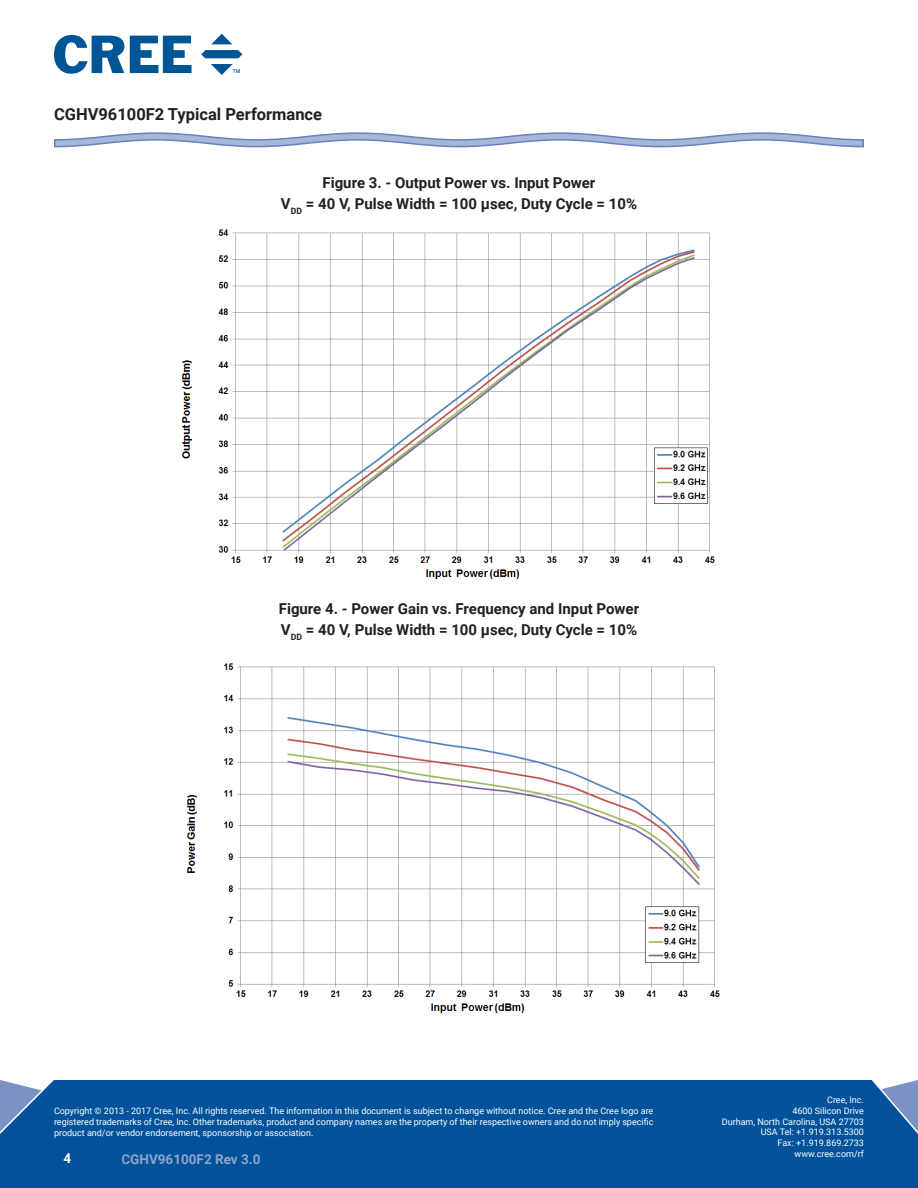
<style>
.page{position:relative;width:918px;height:1188px;background:#fff}
.page>*{position:absolute;margin:0;border:0;box-sizing:border-box;transform-origin:0 0}
.t1{font:700 16.5px "Roboto";color:#231f20}
.t2{font:700 15px/21px "Roboto";color:#231f20;text-align:center}
.t3{font:700 13.5px "Roboto";color:#90a3ce}
.t4{font:700 13.5px "Roboto";color:#fff}
.t5{font:9px/10.8px "Roboto";color:#fff;text-align:right}
</style>
<div class="page">
<div style="left:0;top:1080px;width:918px;height:108px;background:#01529a"></div>
<svg style="left:54px;top:35px;width:70px;height:39px"></svg>
<svg style="left:130px;top:36px;width:62px;height:37px"></svg>
<svg style="left:211px;top:34px;width:21px;height:10px"></svg>
<svg style="left:201px;top:50px;width:41px;height:8px"></svg>
<svg style="left:211px;top:64px;width:29px;height:10px"></svg>
<svg style="left:54px;top:132px;width:810px;height:16px"></svg>
<img style="left:186px;top:663px;width:534px;height:351px">
<img style="left:181px;top:229px;width:534px;height:351px">
<h1 class="t1" style="left:54px;top:103px;width:270px">CGHV96100F2 Typical Performance</h1>
<h2 class="t2" style="left:281px;top:172px;width:358px">Figure 3. - Output Power vs. Input Power<br>V<sub>DD</sub> = 40 V, Pulse Width = 100 µsec, Duty Cycle = 10%</h2>
<h2 class="t2" style="left:279px;top:597px;width:362px;text-align:left">Figure 4. - Power Gain vs. Frequency and Input Power<br>V<sub>DD</sub> = 40 V, Pulse Width = 100 µsec, Duty Cycle = 10%</h2>
<p class="t5" style="left:54px;top:1105px;width:601px;text-align:justify">Copyright © 2013 - 2017 Cree, Inc. All rights reserved. The information in this document is subject to change without notice. Cree and the Cree logo are registered trademarks of Cree, Inc. Other trademarks, product and company names are the property of their respective owners and do not imply specific product and/or vendor endorsement, sponsorship or association.</p>
<h3 class="t4" style="left:64px;top:1148px;width:9px">4</h3>
<h3 class="t3" style="left:122px;top:1150px;width:141px">CGHV96100F2 Rev 3.0</h3>
<p class="t5" style="left:722px;top:1094px;width:144px">Cree, Inc.<br>4600 Silicon Drive<br>Durham, North Carolina, USA 27703<br>USA Tel: +1.919.313.5300<br>Fax: +1.919.869.2733 www.cree.com/rf</p>
</div>
